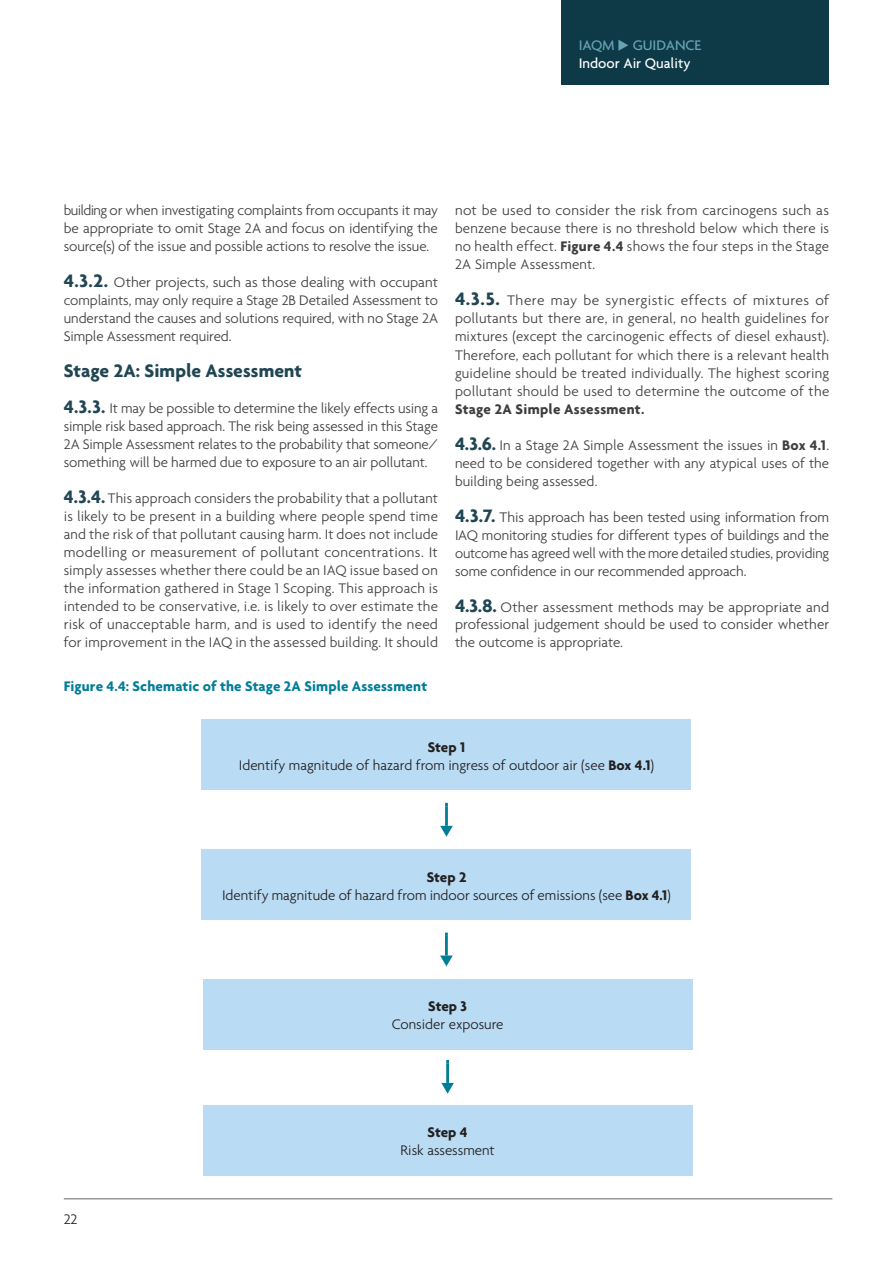
<style>
.page{position:relative;width:893px;height:1263px;background:#fff}
.page>*{position:absolute;margin:0;border:0;box-sizing:border-box;transform-origin:0 0}
._03_RevisedBody_Just{font:700 19.5px "Agenda";letter-spacing:.005em;color:#214653}
._03_RevisedBody_Just-2{font:300 15px/18px "Agenda";color:#3e3e3f;text-align:justify}
.t1{font:300 15px "Agenda";color:#231f20}
.Heading_03_Turq{font:700 15px "Agenda";letter-spacing:.01em;color:#007e98}
.t2{font:500 15px/18px "Agenda";color:#fff}
.t3{font:700 15px "Agenda";color:#231f20}
.s1{color:#66a3b7}
.s2{font-weight:700;font-size:19.5px;color:#214653}
.s3{font-weight:700}
</style>
<div class="page">
<hr style="left:64px;top:1198px;width:768px;height:1px;background:#636569">
<div style="left:562px;top:0;width:267px;height:85px;background:#0e3a48"></div>
<div style="left:202px;top:720px;width:489px;height:70px;background:#b9dbf3"></div>
<svg style="left:440px;top:826px;width:13px;height:11px"></svg>
<hr style="left:445px;top:806px;width:3px;height:20px;background:#007e98">
<div style="left:202px;top:850px;width:489px;height:70px;background:#b9dbf3"></div>
<div style="left:203px;top:979px;width:489px;height:70px;background:#b9dbf3"></div>
<div style="left:203px;top:1105px;width:489px;height:70px;background:#b9dbf3"></div>
<svg style="left:440px;top:955px;width:13px;height:11px"></svg>
<svg style="left:445px;top:932px;width:3px;height:4px"></svg>
<hr style="left:445px;top:936px;width:3px;height:19px;background:#007e98">
<svg style="left:441px;top:1083px;width:13px;height:11px"></svg>
<hr style="left:446px;top:1063px;width:3px;height:20px;background:#007e98">
<p class="t2" style="left:579px;top:36px;width:124px"><span class="s1">IAQM</span> <span class="s1">◆ GUIDANCE<br></span>Indoor Air Quality</p>
<p class="_03_RevisedBody_Just-2" style="left:64px;top:201px;width:376px">building or when investigating complaints from occupants it may be appropriate to omit Stage 2A and focus on identifying the source(s) of the issue and possible actions to resolve the issue.</p>
<p class="_03_RevisedBody_Just-2" style="left:64px;top:273px;width:376px"><span class="s2">4.3.2.</span> Other projects, such as those dealing with occupant complaints, may only require a Stage 2B Detailed Assessment to understand the causes and solutions required, with no Stage 2A Simple Assessment required.</p>
<p class="_03_RevisedBody_Just" style="left:64px;top:359px;width:240px">Stage 2A: Simple Assessment</p>
<p class="_03_RevisedBody_Just-2" style="left:64px;top:399px;width:376px"><span class="s2">4.3.3.</span> It may be possible to determine the likely effects using a simple risk based approach. The risk being assessed in this Stage 2A Simple Assessment relates to the probability that someone/ something will be harmed due to exposure to an air pollutant.</p>
<p class="_03_RevisedBody_Just-2" style="left:64px;top:489px;width:376px"><span class="s2">4.3.4.</span> This approach considers the probability that a pollutant is likely to be present in a building where people spend time and the risk of that pollutant causing harm. It does not include modelling or measurement of pollutant concentrations. It simply assesses whether there could be an IAQ issue based on the information gathered in Stage 1 Scoping. This approach is intended to be conservative, i.e. is likely to over estimate the risk of unacceptable harm, and is used to identify the need for improvement in the IAQ in the assessed building. It should</p>
<p class="Heading_03_Turq" style="left:64px;top:677px;width:365px">Figure 4.4: Schematic of the Stage 2A Simple Assessment</p>
<p class="_03_RevisedBody_Just-2" style="left:455px;top:201px;width:376px">not be used to consider the risk from carcinogens such as benzene because there is no threshold below which there is no health effect. <span class="s3">Figure 4.4</span> shows the four steps in the Stage 2A Simple Assessment.</p>
<p class="_03_RevisedBody_Just-2" style="left:455px;top:291px;width:376px"><span class="s2">4.3.5.</span> There may be synergistic effects of mixtures of pollutants but there are, in general, no health guidelines for mixtures (except the carcinogenic effects of diesel exhaust).<br>Therefore, each pollutant for which there is a relevant health guideline should be treated individually. The highest scoring pollutant should be used to determine the outcome of the <span class="s3">Stage 2A Simple Assessment.</span></p>
<p class="_03_RevisedBody_Just-2" style="left:455px;top:436px;width:376px"><span class="s2">4.3.6.</span> In a Stage 2A Simple Assessment the issues in <span class="s3">Box 4.1</span>. need to be considered together with any atypical uses of the building being assessed.</p>
<p class="_03_RevisedBody_Just-2" style="left:455px;top:508px;width:376px"><span class="s2">4.3.7.</span> This approach has been tested using information from IAQ monitoring studies for different types of buildings and the outcome has agreed well with the more detailed studies, providing some confidence in our recommended approach.</p>
<p class="_03_RevisedBody_Just-2" style="left:455px;top:598px;width:376px"><span class="s2">4.3.8.</span> Other assessment methods may be appropriate and professional judgement should be used to consider whether the outcome is appropriate.</p>
<p class="t3" style="left:428px;top:738px;width:39px">Step 1</p>
<p class="t1" style="left:239px;top:756px;width:417px">Identify magnitude of hazard from ingress of outdoor air (see <span class="s3">Box 4.1</span>)</p>
<p class="t3" style="left:427px;top:868px;width:41px">Step 2</p>
<p class="t1" style="left:222px;top:886px;width:450px">Identify magnitude of hazard from indoor sources of emissions (see <span class="s3">Box 4.1</span>)</p>
<p class="t3" style="left:428px;top:997px;width:40px">Step 3</p>
<p class="t1" style="left:392px;top:1015px;width:113px">Consider exposure</p>
<p class="t1" style="left:64px;top:1210px;width:15px">22</p>
<p class="t3" style="left:427px;top:1123px;width:42px">Step 4</p>
<p class="t1" style="left:400px;top:1141px;width:96px">Risk assessment</p>
</div>
